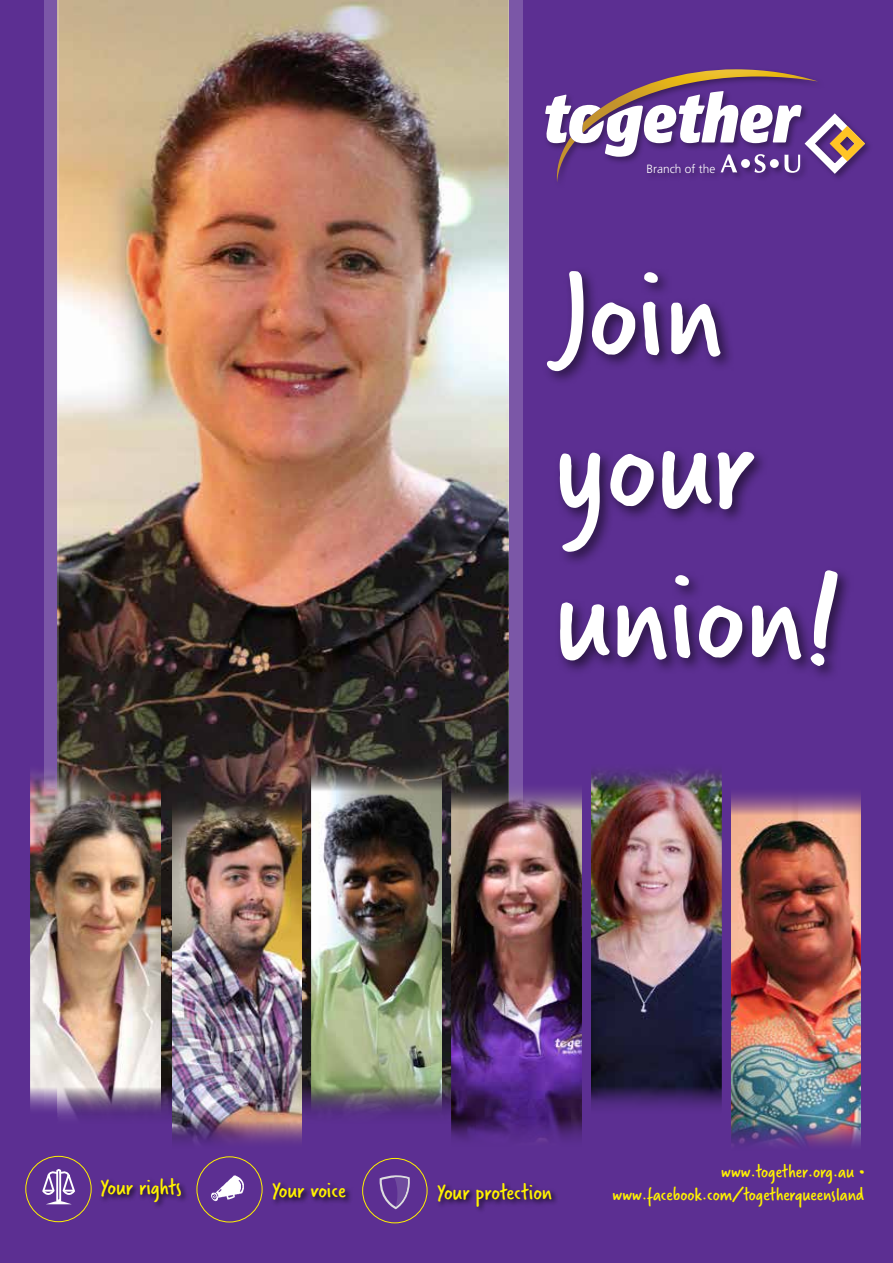
<style>
.page{position:relative;width:893px;height:1263px;background:#5c2f92}
.page>*{position:absolute;margin:0;border:0;box-sizing:border-box;transform-origin:0 0}
.t1{font:137.55px/151.5px "Verveine";color:#fff}
.t2{font:23.85px "Verveine";color:#fff200}
.t3{font:19.5px/23.4px "Verveine";color:#fff200;text-align:right}
.t4{font:300 11.85px "Freeway";color:#fff}
</style>
<div class="page">
<img style="left:58px;top:0;width:450px;height:1127px">
<div style="left:508px;top:0;width:14px;height:1123px;background:#7b57a7"></div>
<div style="left:44px;top:0;width:14px;height:1119px;background:#7b57a7"></div>
<img style="left:31px;top:763px;width:130px;height:354px">
<img style="left:172px;top:796px;width:130px;height:347px">
<img style="left:591px;top:769px;width:130px;height:339px">
<img style="left:312px;top:762px;width:130px;height:354px">
<img style="left:452px;top:781px;width:129px;height:360px">
<img style="left:731px;top:793px;width:130px;height:352px">
<div style="left:542px;top:266px;width:311px;height:415px;background:#000;opacity:.55"></div>
<div style="left:26px;top:1156px;width:65px;height:66px;border:1px solid #fff200;border-radius:50%"></div>
<svg style="left:42px;top:1169px;width:33px;height:35px"></svg>
<div style="left:100px;top:1176px;width:89px;height:34px;background:#000;opacity:.75"></div>
<div style="left:197px;top:1156px;width:65px;height:66px;border:1px solid #fff200;border-radius:50%"></div>
<img style="left:211px;top:1175px;width:33px;height:26px">
<div style="left:271px;top:1180px;width:83px;height:27px;background:#000;opacity:.75"></div>
<div style="left:362px;top:1158px;width:65px;height:65px;border:1px solid #fff200;border-radius:50%"></div>
<svg style="left:379px;top:1175px;width:31px;height:35px"></svg>
<div style="left:436px;top:1181px;width:123px;height:33px;background:#000;opacity:.75"></div>
<img style="left:632px;top:69px;width:186px;height:22px">
<svg style="left:545px;top:91px;width:321px;height:88px"></svg>
<p class="t4" style="left:646px;top:162px;width:70px">Branch of the</p>
<h1 class="t1" style="left:554px;top:240px;width:287px">Join your union!</h1>
<p class="t2" style="left:100px;top:1171px;width:83px">Your rights</p>
<p class="t2" style="left:271px;top:1174px;width:76px">Your voice</p>
<p class="t2" style="left:436px;top:1176px;width:117px">Your protection</p>
<p class="t3" style="left:612px;top:1160px;width:253px">www.together.org.au • www.facebook.com/togetherqueensland</p>
</div>
